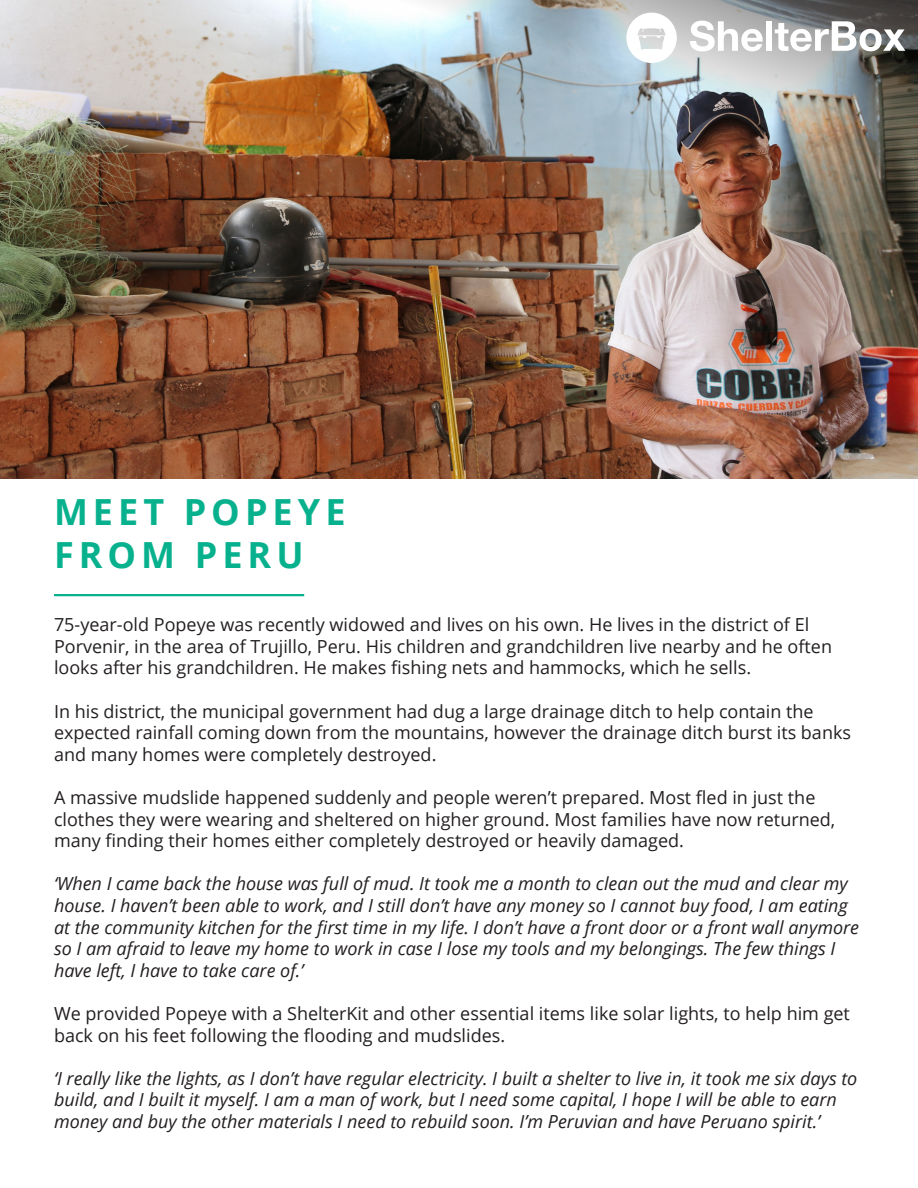
<style>
.page{position:relative;width:918px;height:1188px;background:#fff}
.page>*{position:absolute;margin:0;border:0;box-sizing:border-box;transform-origin:0 0}
.t1{font:700 36px/43.2px "Open Sans";letter-spacing:.14em;color:#07b18d}
.t2{font:18px/21.6px "Open Sans";color:#231f20}
.t3{font:italic 18px/21.6px "Open Sans";color:#231f20}
</style>
<div class="page">
<img style="left:0;top:0;width:918px;height:479px">
<hr style="left:54px;top:594px;width:250px;height:2px;background:#07b18d">
<img style="left:169px;top:0;width:749px;height:298px">
<svg style="left:690px;top:21px;width:73px;height:30px"></svg>
<div style="left:766px;top:21px;width:6px;height:30px;background:#fff"></div>
<svg style="left:775px;top:21px;width:130px;height:30px"></svg>
<svg style="left:626px;top:13px;width:51px;height:50px"></svg>
<p class="t1" style="left:54px;top:489px;width:293px">MEET POPEYE<br>FROM PERU</p>
<p class="t2" style="left:54px;top:613px;width:780px">75-year-old Popeye was recently widowed and lives on his own. He lives in the district of El<br>Porvenir, in the area of Trujillo, Peru. His children and grandchildren live nearby and he often looks after his grandchildren. He makes fishing nets and hammocks, which he sells.</p>
<p class="t2" style="left:54px;top:700px;width:799px">In his district, the municipal government had dug a large drainage ditch to help contain the expected rainfall coming down from the mountains, however the drainage ditch burst its banks and many homes were completely destroyed.</p>
<p class="t2" style="left:54px;top:786px;width:783px">A massive mudslide happened suddenly and people weren’t prepared. Most fled in just the clothes they were wearing and sheltered on higher ground. Most families have now returned, many finding their homes either completely destroyed or heavily damaged.</p>
<p class="t3" style="left:54px;top:873px;width:807px">‘When I came back the house was full of mud. It took me a month to clean out the mud and clear my house. I haven’t been able to work, and I still don’t have any money so I cannot buy food, I am eating at the community kitchen for the first time in my life. I don’t have a front door or a front wall anymore so I am afraid to leave my home to work in case I lose my tools and my belongings. The few things I have left, I have to take care of.’</p>
<p class="t2" style="left:54px;top:1002px;width:798px">We provided Popeye with a ShelterKit and other essential items like solar lights, to help him get back on his feet following the flooding and mudslides.</p>
<p class="t3" style="left:54px;top:1067px;width:805px">‘I really like the lights, as I don’t have regular electricity. I built a shelter to live in, it took me six days to build, and I built it myself. I am a man of work, but I need some capital, I hope I will be able to earn money and buy the other materials I need to rebuild soon. I’m Peruvian and have Peruano spirit.’</p>
</div>
